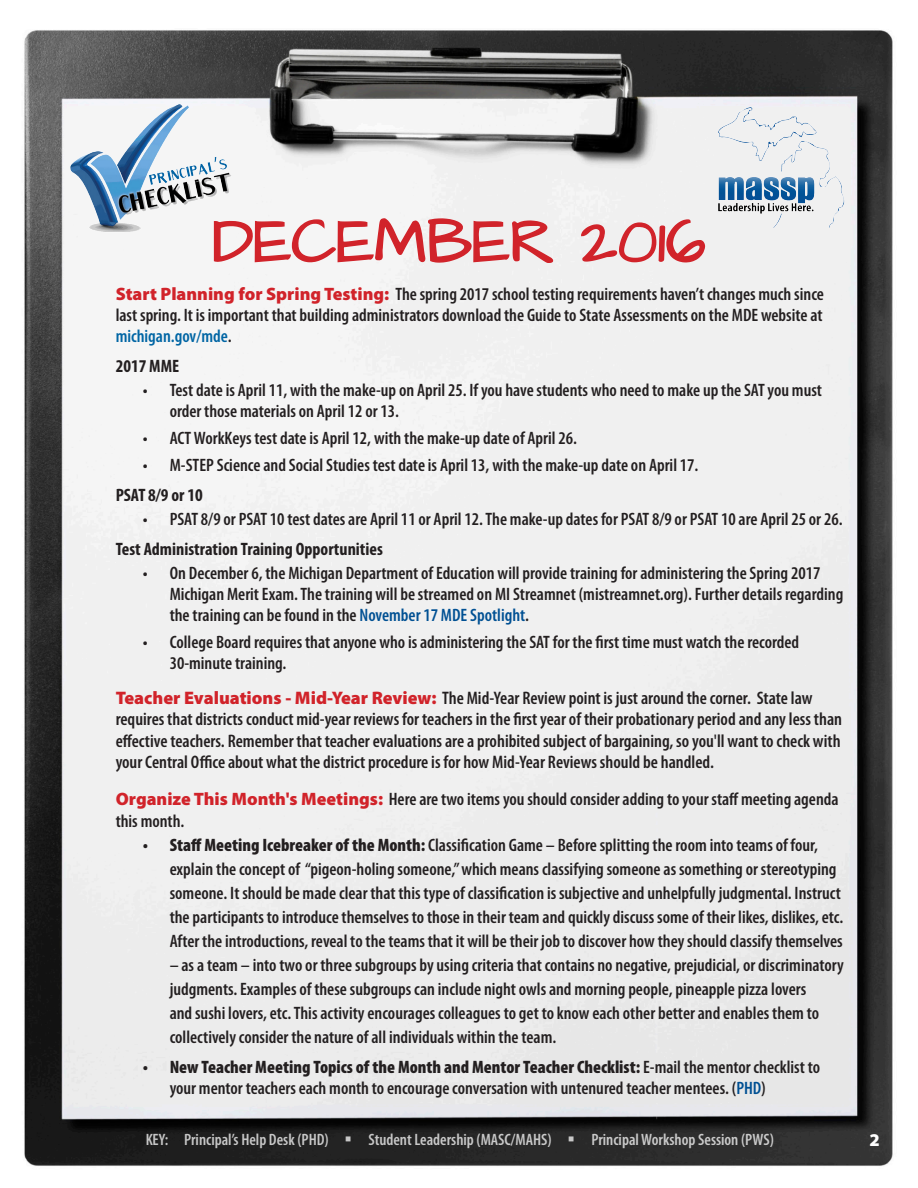
<style>
.page{position:relative;width:918px;height:1188px;background:#fff}
.page>*{position:absolute;margin:0;border:0;box-sizing:border-box;transform-origin:0 0}
.t1{font:51px "Architects Daughter";color:#d1232a}
.t2{font:600 condensed 18.15px/21.1px "Myriad Pro";color:#231f20}
.t3{font:600 condensed 18px/24px "Myriad Pro";color:#231f20}
.t4{font:700 condensed 18px "Myriad Pro";color:#231f20}
.t5{font:900 18px "Myriad Pro";color:#fff}
.t6{font:600 condensed 16.5px "Myriad Pro";color:#fff}
.s1{font-weight:900;font-stretch:normal;color:#d1232a}
.s2{color:#0065a4}
.s3{color:#005093}
.s4{font-weight:900}
</style>
<div class="page">
<img style="left:24px;top:30px;width:869px;height:1136px">
<img style="left:59px;top:98px;width:182px;height:137px">
<svg style="left:213px;top:217px;width:341px;height:47px"></svg>
<svg style="left:580px;top:218px;width:126px;height:134px"></svg>
<img style="left:708px;top:104px;width:140px;height:124px">
<p class="t1" style="left:212px;top:214px;width:495px">DECEMBER 2016</p>
<p class="t3" style="left:116px;top:283px;width:710px;line-height:21px;text-align:justify"><span class="s1">Start Planning for Spring Testing:</span> The spring 2017 school testing requirements haven’t changes much since last spring. It is important that building administrators download the Guide to State Assessments on the MDE website at <span class="s2">michigan.gov/mde</span>.</p>
<p class="t4" style="left:116px;top:354px;width:65px">2017 MME</p>
<p class="t3" style="left:170px;top:379px;width:654px;line-height:21px;text-indent:-27px">• Test date is April 11, with the make-up on April 25. If you have students who need to make up the SAT you must order those materials on April 12 or 13.</p>
<p class="t3" style="left:143px;top:425px;width:436px">• ACT WorkKeys test date is April 12, with the make-up date of April 26.</p>
<p class="t3" style="left:143px;top:452px;width:557px">• M-STEP Science and Social Studies test date is April 13, with the make-up date on April 17.</p>
<p class="t4" style="left:116px;top:483px;width:89px">PSAT 8/9 or 10</p>
<p class="t3" style="left:143px;top:506px;width:701px">• PSAT 8/9 or PSAT 10 test dates are April 11 or April 12. The make-up dates for PSAT 8/9 or PSAT 10 are April 25 or 26.</p>
<p class="t4" style="left:116px;top:537px;width:269px">Test Administration Training Opportunities</p>
<p class="t3" style="left:170px;top:562px;width:675px;line-height:21.3px;text-indent:-27px">• On December 6, the Michigan Department of Education will provide training for administering the Spring 2017<br>Michigan Merit Exam. The training will be streamed on MI Streamnet (mistreamnet.org). Further details regarding the training can be found in the <span class="s3">November 17 MDE Spotlight</span>.</p>
<p class="t3" style="left:170px;top:631px;width:631px;line-height:21px;text-indent:-27px">• College Board requires that anyone who is administering the SAT for the first time must watch the recorded<br>30-minute training.</p>
<p class="t2" style="left:116px;top:687px;width:728px"><span class="s1">Teacher Evaluations - Mid-Year Review:</span> The Mid-Year Review point is just around the corner. State law requires that districts conduct mid-year reviews for teachers in the first year of their probationary period and any less than effective teachers. Remember that teacher evaluations are a prohibited subject of bargaining, so you'll want to check with your Central Office about what the district procedure is for how Mid-Year Reviews should be handled.</p>
<p class="t3" style="left:116px;top:788px;width:724px;line-height:21.6px"><span class="s1">Organize This Month's Meetings:</span> Here are two items you should consider adding to your staff meeting agenda this month.</p>
<p class="t3" style="left:170px;top:833px;width:675px;text-indent:-27px"><span class="s4">• Staff Meeting Icebreaker of the Month:</span> Classification Game – Before splitting the room into teams of four, explain the concept of “pigeon-holing someone,” which means classifying someone as something or stereotyping someone. It should be made clear that this type of classification is subjective and unhelpfully judgmental. Instruct the participants to introduce themselves to those in their team and quickly discuss some of their likes, dislikes, etc.<br>After the introductions, reveal to the teams that it will be their job to discover how they should classify themselves</p>
<p class="t3" style="left:170px;top:953px;width:676px">– as a team – into two or three subgroups by using criteria that contains no negative, prejudicial, or discriminatory judgments. Examples of these subgroups can include night owls and morning people, pineapple pizza lovers<br>and sushi lovers, etc. This activity encourages colleagues to get to know each other better and enables them to collectively consider the nature of all individuals within the team.</p>
<p class="t3" style="left:170px;top:1056px;width:652px;line-height:21.6px;text-indent:-27px"><span class="s4">• New Teacher Meeting Topics of the Month and Mentor Teacher Checklist:</span> E-mail the mentor checklist to your mentor teachers each month to encourage conversation with untenured teacher mentees. (<span class="s3">PHD</span>)</p>
<p class="t6" style="left:145px;top:1130px;width:630px">KEY: Principal’s Help Desk (PHD) ▪ Student Leadership (MASC/MAHS) ▪ Principal Workshop Session (PWS)</p>
<p class="t5" style="left:870px;top:1128px;width:12px">2</p>
</div>
